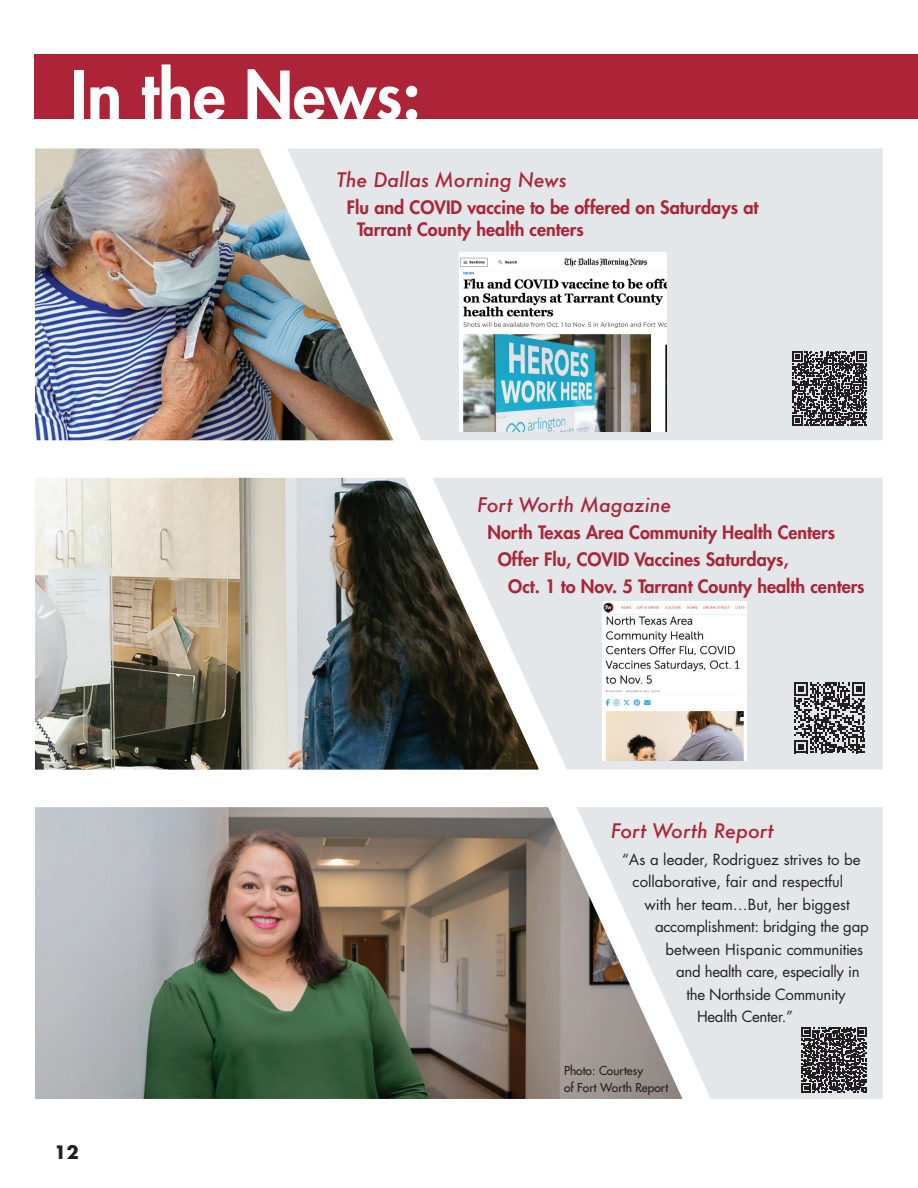
<style>
.page{position:relative;width:918px;height:1188px;background:#fff}
.page>*{position:absolute;margin:0;border:0;box-sizing:border-box;transform-origin:0 0}
.t1{font:800 64.5px "Futura Std";color:#fff}
.t2{font:italic 500 19.5px "Futura";color:#ad2438}
.t3{font:800 18px/22.5px "Futura Std";color:#ad2438}
.t4{font:700 18px "Futura Std";color:#231f20}
.t5{font:15px/22.5px "Futura Std";color:#231f20;text-align:center}
.t6{font:15px "Futura Std";letter-spacing:-.02em;color:#231f20}
.t7{font:500 12px/16.5px "Futura Std";color:#231f20}
</style>
<div class="page">
<img style="left:35px;top:148px;width:252px;height:292px">
<svg style="left:287px;top:148px;width:596px;height:292px;background:#dbddde"></svg>
<div style="left:539px;top:478px;width:344px;height:292px;background:#e4e7e9"></div>
<div style="left:683px;top:807px;width:200px;height:292px;background:#e4e7e9"></div>
<img style="left:35px;top:478px;width:504px;height:292px">
<img style="left:35px;top:807px;width:648px;height:292px">
<div style="left:35px;top:54px;width:883px;height:65px;background:#ad2438"></div>
<svg style="left:792px;top:351px;width:75px;height:75px;background:#605f60"></svg>
<svg style="left:794px;top:682px;width:71px;height:71px;background:#787778"></svg>
<svg style="left:802px;top:1028px;width:64px;height:64px;background:#585658"></svg>
<img style="left:459px;top:252px;width:207px;height:180px">
<img style="left:602px;top:602px;width:144px;height:159px">
<h1 class="t1" style="left:71px;top:55px;width:352px">In the News:</h1>
<p class="t2" style="left:336px;top:167px;width:232px">The Dallas Morning News</p>
<p class="t3" style="left:357px;top:196px;width:403px;text-indent:-10px">Flu and COVID vaccine to be offered on Saturdays at<br>Tarrant County health centers</p>
<p class="t2" style="left:477px;top:492px;width:196px">Fort Worth Magazine</p>
<p class="t3" style="left:487px;top:521px;width:349px">North Texas Area Community Health Centers</p>
<p class="t3" style="left:498px;top:548px;width:292px">Offer Flu, COVID Vaccines Saturdays,</p>
<p class="t3" style="left:508px;top:575px;width:358px">Oct. 1 to Nov. 5 Tarrant County health centers</p>
<p class="t2" style="left:611px;top:817px;width:164px">Fort Worth Report</p>
<p class="t5" style="left:622px;top:848px;width:240px">“As a leader, Rodriguez strives to be collaborative, fair and respectful</p>
<p class="t5" style="left:645px;top:893px;width:207px">with her team…But, her biggest</p>
<p class="t6" style="left:655px;top:917px;width:215px">accomplishment: bridging the gap</p>
<p class="t5" style="left:666px;top:938px;width:199px">between Hispanic communities</p>
<p class="t6" style="left:676px;top:962px;width:185px">and health care, especially in</p>
<p class="t6" style="left:687px;top:985px;width:160px">the Northside Community</p>
<p class="t6" style="left:697px;top:1007px;width:97px">Health Center.”</p>
<p class="t4" style="left:54px;top:1141px;width:26px">12</p>
<p class="t7" style="left:564px;top:1062px;width:106px">Photo: Courtesy<br>of Fort Worth Report</p>
</div>
